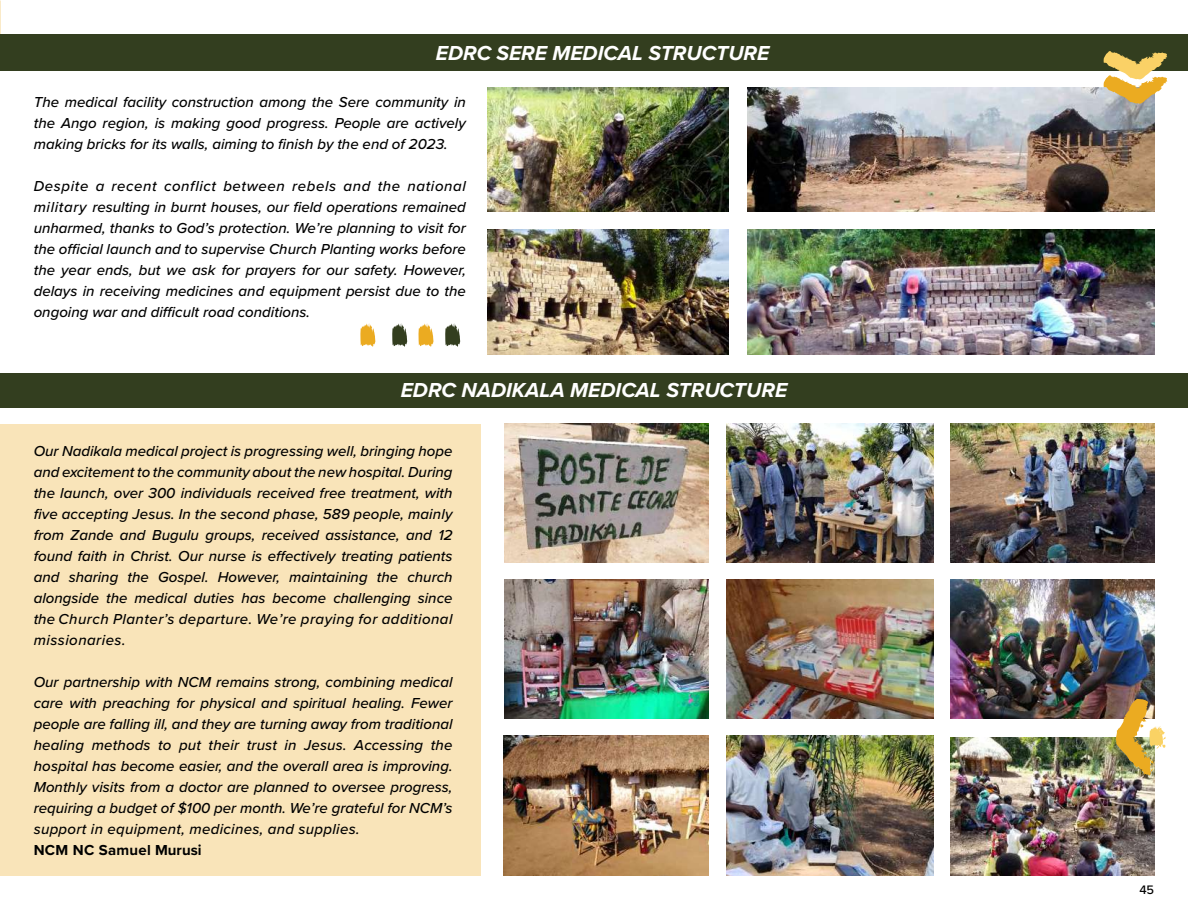
<style>
.page{position:relative;width:1188px;height:918px;background:#fff}
.page>*{position:absolute;margin:0;border:0;box-sizing:border-box;transform-origin:0 0}
.t1{font:italic 700 21px "Proxima Nova";color:#fff}
.t2{font:italic 500 15px/21px "Proxima Nova";color:#000;text-align:justify}
.t3{font:700 15px "Proxima Nova";letter-spacing:.02em;color:#000}
.t4{font:500 12.75px "Proxima Nova";color:#000}
</style>
<div class="page">
<div style="left:0;top:424px;width:481px;height:452px;background:#f9e4b9"></div>
<img style="left:487px;top:88px;width:242px;height:124px">
<img style="left:487px;top:230px;width:242px;height:124px">
<img style="left:747px;top:88px;width:407px;height:124px">
<img style="left:747px;top:230px;width:407px;height:124px">
<div style="left:0;top:34px;width:1188px;height:37px;background:#333e1f"></div>
<div style="left:0;top:373px;width:1188px;height:35px;background:#333e1f"></div>
<img style="left:505px;top:424px;width:204px;height:139px">
<img style="left:727px;top:424px;width:207px;height:139px">
<img style="left:950px;top:424px;width:204px;height:139px">
<img style="left:505px;top:580px;width:204px;height:139px">
<img style="left:727px;top:580px;width:207px;height:139px">
<img style="left:950px;top:580px;width:204px;height:139px">
<img style="left:503px;top:736px;width:206px;height:140px">
<img style="left:727px;top:736px;width:207px;height:140px">
<img style="left:950px;top:737px;width:204px;height:139px">
<img style="left:1115px;top:699px;width:51px;height:77px">
<svg style="left:1104px;top:51px;width:63px;height:53px"></svg>
<svg style="left:445px;top:323px;width:15px;height:24px"></svg>
<svg style="left:419px;top:323px;width:14px;height:24px"></svg>
<svg style="left:360px;top:323px;width:15px;height:24px"></svg>
<svg style="left:392px;top:323px;width:15px;height:24px"></svg>
<h1 class="t1" style="left:436px;top:37px;width:335px">EDRC SERE MEDICAL STRUCTURE</h1>
<p class="t2" style="left:34px;top:91px;width:434px">The medical facility construction among the Sere community in the Ango region, is making good progress. People are actively making bricks for its walls, aiming to finish by the end of 2023.</p>
<p class="t2" style="left:34px;top:175px;width:434px">Despite a recent conflict between rebels and the national military resulting in burnt houses, our field operations remained unharmed, thanks to God’s protection. We’re planning to visit for the official launch and to supervise Church Planting works before the year ends, but we ask for prayers for our safety. However, delays in receiving medicines and equipment persist due to the ongoing war and difficult road conditions.</p>
<h1 class="t1" style="left:401px;top:375px;width:388px">EDRC NADIKALA MEDICAL STRUCTURE</h1>
<p class="t2" style="left:34px;top:440px;width:420px">Our Nadikala medical project is progressing well, bringing hope and excitement to the community about the new hospital. During the launch, over 300 individuals received free treatment, with five accepting Jesus. In the second phase, 589 people, mainly from Zande and Bugulu groups, received assistance, and 12 found faith in Christ. Our nurse is effectively treating patients and sharing the Gospel. However, maintaining the church alongside the medical duties has become challenging since the Church Planter’s departure. We’re praying for additional missionaries.</p>
<p class="t2" style="left:34px;top:671px;width:420px">Our partnership with NCM remains strong, combining medical care with preaching for physical and spiritual healing. Fewer people are falling ill, and they are turning away from traditional healing methods to put their trust in Jesus. Accessing the hospital has become easier, and the overall area is improving.<br>Monthly visits from a doctor are planned to oversee progress, requiring a budget of $100 per month. We’re grateful for NCM’s support in equipment, medicines, and supplies.</p>
<p class="t3" style="left:34px;top:839px;width:169px">NCM NC Samuel Murusi</p>
<p class="t4" style="left:1139px;top:881px;width:16px">45</p>
</div>
